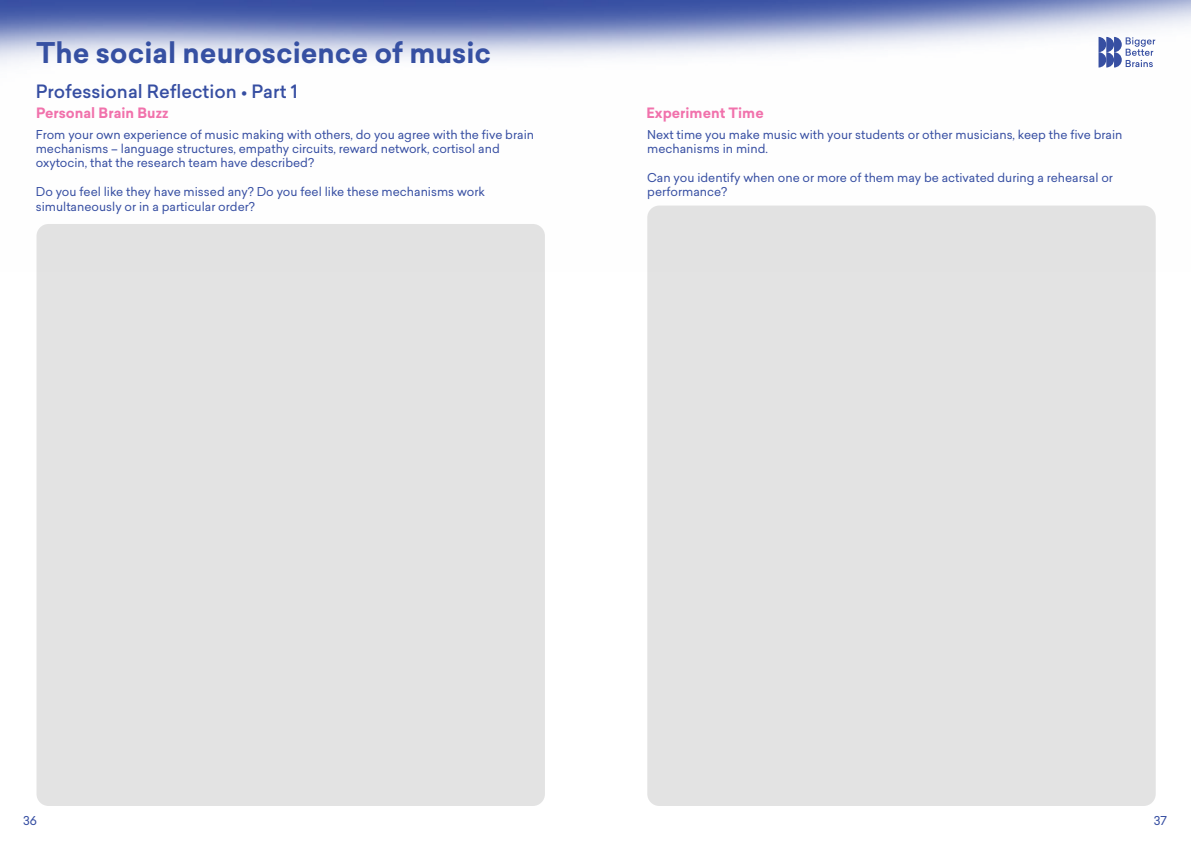
<style>
.page{position:relative;width:1191px;height:842px;background:#fff}
.page>*{position:absolute;margin:0;border:0;box-sizing:border-box;transform-origin:0 0}
.t1{font:700 28px "Sailec";color:#3650a2}
.t2{font:500 18px "Sailec";color:#364ea2}
.t3{font:700 14px "Sailec";color:#f172ac}
.t4{font:12px/14.4px "Sailec";color:#364ea2}
</style>
<div class="page">
<img style="left:0;top:0;width:1191px;height:271px">
<svg style="left:1098px;top:37px;width:57px;height:31px"></svg>
<div style="left:36px;top:224px;width:509px;height:582px;background:#e3e3e3;border-radius:12px"></div>
<div style="left:647px;top:206px;width:508px;height:600px;background:#e3e3e3;border-radius:12px"></div>
<h1 class="t1" style="left:36px;top:33px;width:457px">The social neuroscience of music</h1>
<h2 class="t2" style="left:36px;top:79px;width:263px">Professional Reflection • Part 1</h2>
<p class="t3" style="left:36px;top:103px;width:134px">Personal Brain Buzz</p>
<p class="t3" style="left:646px;top:103px;width:119px">Experiment Time</p>
<p class="t4" style="left:647px;top:127px;width:477px">Next time you make music with your students or other musicians, keep the five brain mechanisms in mind.</p>
<p class="t4" style="left:647px;top:170px;width:467px">Can you identify when one or more of them may be activated during a rehearsal or performance?</p>
<p class="t4" style="left:36px;top:127px;width:500px">From your own experience of music making with others, do you agree with the five brain mechanisms – language structures, empathy circuits, reward network, cortisol and oxytocin, that the research team have described?</p>
<p class="t4" style="left:36px;top:185px;width:450px">Do you feel like they have missed any? Do you feel like these mechanisms work simultaneously or in a particular order?</p>
<p class="t4" style="left:23px;top:813px;width:15px">36</p>
<p class="t4" style="left:1153px;top:813px;width:15px">37</p>
</div>
